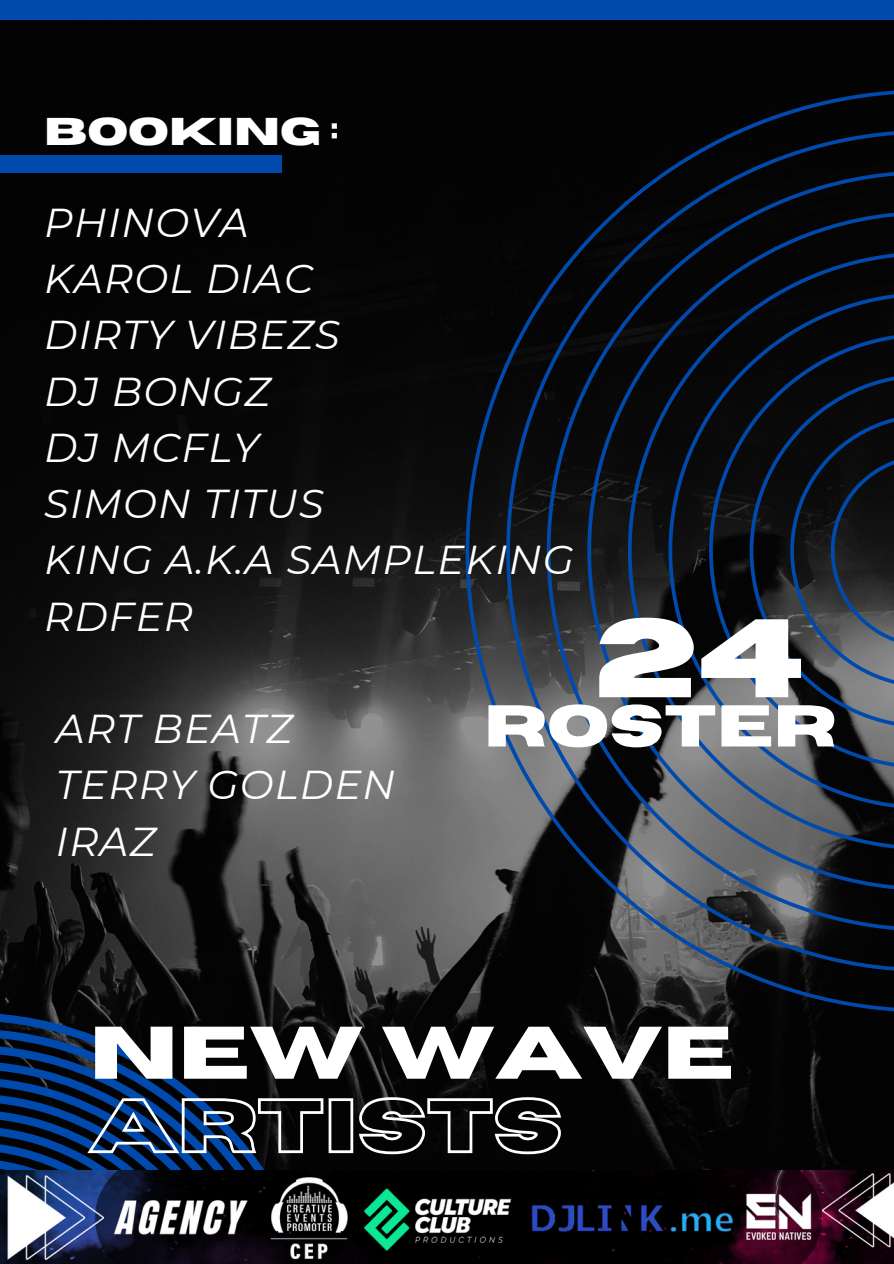
<style>
.page{position:relative;width:894px;height:1264px;background:#fff}
.page>*{position:absolute;margin:0;border:0;box-sizing:border-box;transform-origin:0 0}
.t1{font:700 111.15px "Horizon";color:#fff}
.t2{font:700 74.25px "Horizon";color:#fff}
.t3{font:700 58.8px "Horizon";color:#fff}
.t4{font:italic 40.2px "Montserrat";letter-spacing:.03em;color:#fff}
.t5{font:700 38.55px "Horizon";color:#fff}
</style>
<div class="page">
<img style="left:0;top:20px;width:893px;height:1150px">
<div style="left:0;top:156px;width:282px;height:17px;background:#004aad"></div>
<svg style="left:0;top:1012px;width:325px;height:81px;background:#090f16"></svg>
<svg style="left:0;top:1028px;width:309px;height:65px;background:#071221"></svg>
<svg style="left:0;top:1044px;width:293px;height:49px;background:#05152a"></svg>
<svg style="left:0;top:1061px;width:276px;height:32px;background:#061b38"></svg>
<svg style="left:0;top:1077px;width:260px;height:16px;background:#021d41"></svg>
<svg style="left:465px;top:89px;width:428px;height:923px;background:#20252c"></svg>
<div style="left:0;top:0;width:893px;height:20px;background:#004aad"></div>
<img style="left:562px;top:1170px;width:331px;height:93px">
<svg style="left:0;top:1093px;width:562px;height:170px;background:#293541"></svg>
<p class="t5" style="left:44px;top:113px;width:295px">BOOKING :</p>
<p class="t4" style="left:44px;top:198px;width:206px">PHINOVA</p>
<p class="t4" style="left:44px;top:254px;width:270px">KAROL DIAC</p>
<p class="t4" style="left:44px;top:310px;width:297px">DIRTY VIBEZS</p>
<p class="t4" style="left:44px;top:366px;width:228px">DJ BONGZ</p>
<p class="t4" style="left:44px;top:423px;width:216px">DJ MCFLY</p>
<p class="t4" style="left:44px;top:479px;width:281px">SIMON TITUS</p>
<p class="t4" style="left:44px;top:535px;width:531px">KING A.K.A SAMPLEKING</p>
<p class="t4" style="left:44px;top:591px;width:150px">RDFER</p>
<h4 class="t1" style="left:594px;top:604px;width:211px">24</h4>
<p class="t4" style="left:56px;top:704px;width:238px">ART BEATZ</p>
<p class="t4" style="left:56px;top:760px;width:341px">TERRY GOLDEN</p>
<p class="t4" style="left:56px;top:816px;width:101px">IRAZ</p>
<p class="t3" style="left:483px;top:697px;width:354px">ROSTER</p>
<p class="t2" style="left:89px;top:1016px;width:645px">NEW WAVE</p>
</div>
